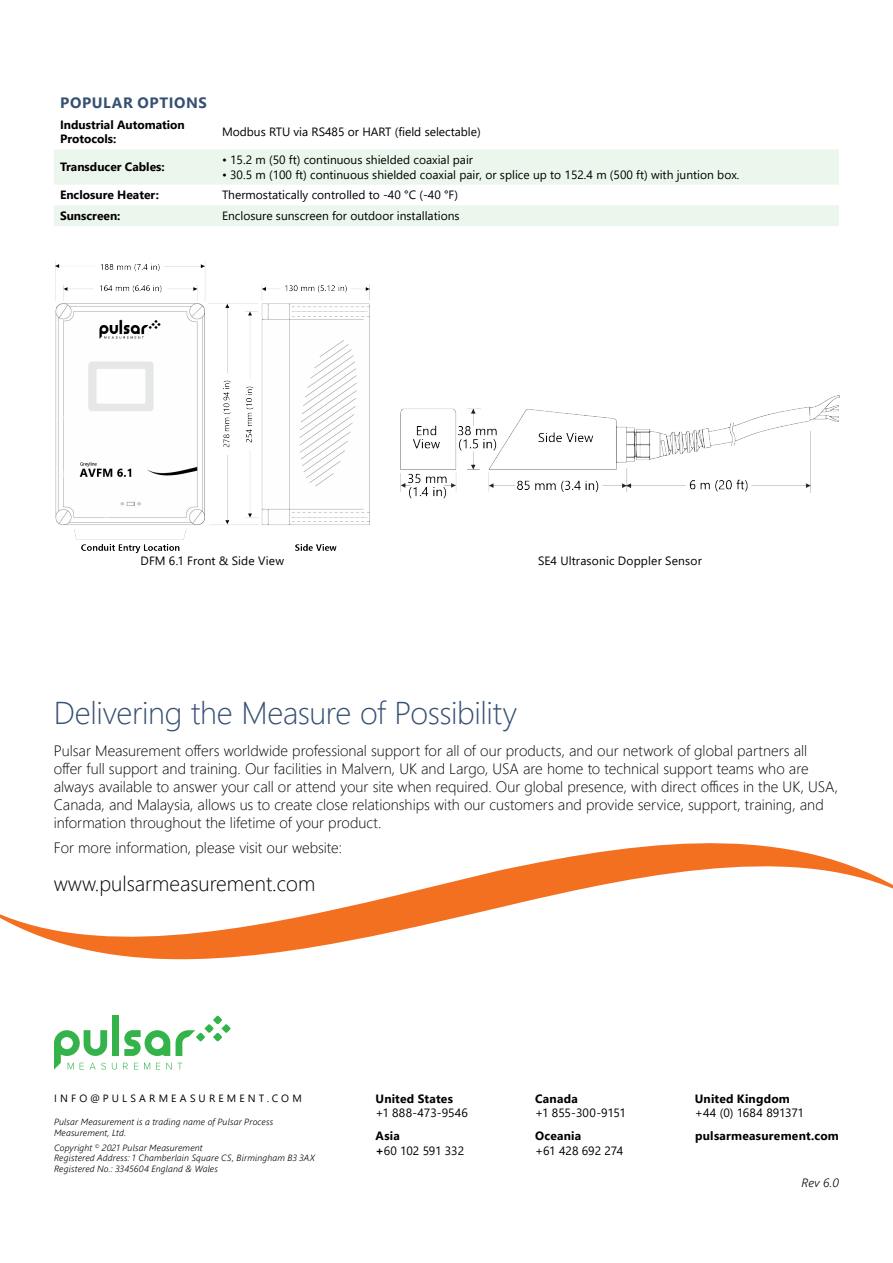
<style>
.page{position:relative;width:893px;height:1263px;background:#fff}
.page>*{position:absolute;margin:0;border:0;box-sizing:border-box;transform-origin:0 0}
.t1{font:300 31.5px "Segoe UI";letter-spacing:-.015em;color:#365072}
.t2{font:300 21px "Segoe UI";color:#000}
.t3{font:300 15px/18px "Segoe UI";color:#000}
.t4{font:700 15px "Segoe UI";letter-spacing:.04em;color:#365072}
.t5{font:12px/14.4px "Segoe UI";color:#000}
.t6{font:700 12px/14.4px "Segoe UI";color:#000}
.t7{font:700 12px "Segoe UI";letter-spacing:.02em;color:#000}
.t8{font:12px "Segoe UI";letter-spacing:.02em;color:#000}
.t9{font:italic 300 12px "Segoe UI";color:#000}
.t10{font:10.5px "Segoe UI";letter-spacing:.3em;color:#000}
.t11{font:italic 300 9px/10.5px "Segoe UI";letter-spacing:.02em;color:#000}
.s1{font-weight:700}
</style>
<div class="page">
<svg style="left:0;top:843px;width:893px;height:116px"></svg>
<div style="left:112px;top:1016px;width:7px;height:40px;background:#33b34a"></div>
<svg style="left:124px;top:1030px;width:46px;height:26px"></svg>
<svg style="left:176px;top:1016px;width:55px;height:40px"></svg>
<svg style="left:54px;top:1030px;width:63px;height:39px"></svg>
<svg style="left:123px;top:1063px;width:5px;height:6px"></svg>
<svg style="left:134px;top:1063px;width:4px;height:6px"></svg>
<svg style="left:144px;top:1063px;width:6px;height:6px"></svg>
<svg style="left:156px;top:1063px;width:4px;height:6px"></svg>
<svg style="left:166px;top:1063px;width:16px;height:6px"></svg>
<svg style="left:54px;top:149px;width:785px;height:77px;fill:#ebf7ed"></svg>
<img style="left:400px;top:396px;width:440px;height:103px">
<img style="left:55px;top:262px;width:314px;height:291px">
<p class="t4" style="left:60px;top:89px;width:148px">POPULAR OPTIONS</p>
<p class="t6" style="left:60px;top:117px;width:126px">Industrial Automation<br>Protocols:</p>
<p class="t5" style="left:222px;top:124px;width:260px">Modbus RTU via RS485 or HART (field selectable)</p>
<p class="t6" style="left:60px;top:159px;width:106px">Transducer Cables:</p>
<p class="t5" style="left:222px;top:152px;width:253px">• 15.2 m (50 ft) continuous shielded coaxial pair</p>
<p class="t5" style="left:222px;top:166px;width:519px">• 30.5 m (100 ft) continuous shielded coaxial pair, or splice up to 152.4 m (500 ft) with juntion box.</p>
<p class="t6" style="left:60px;top:187px;width:100px">Enclosure Heater:</p>
<p class="t5" style="left:222px;top:187px;width:238px">Thermostatically controlled to -40 °C (-40 °F)</p>
<p class="t6" style="left:60px;top:208px;width:62px">Sunscreen:</p>
<p class="t5" style="left:222px;top:208px;width:239px">Enclosure sunscreen for outdoor installations</p>
<p class="t5" style="left:140px;top:552px;width:145px">DFM 6.1 Front &amp; Side View</p>
<p class="t5" style="left:538px;top:552px;width:165px">SE4 Ultrasonic Doppler Sensor</p>
<h1 class="t1" style="left:54px;top:683px;width:465px">Delivering the Measure of Possibility</h1>
<p class="t3" style="left:54px;top:740px;width:786px">Pulsar Measurement offers worldwide professional support for all of our products, and our network of global partners all offer full support and training. Our facilities in Malvern, UK and Largo, USA are home to technical support teams who are always available to answer your call or attend your site when required. Our global presence, with direct offices in the UK, USA, Canada, and Malaysia, allows us to create close relationships with our customers and provide service, support, training, and information throughout the lifetime of your product.</p>
<p class="t3" style="left:54px;top:837px;width:290px">For more information, please visit our website:</p>
<h2 class="t2" style="left:54px;top:864px;width:263px">www.pulsarmeasurement.com</h2>
<p class="t10" style="left:54px;top:1088px;width:249px">INFO@PULSARMEASUREMENT.COM</p>
<p class="t6" style="left:695px;top:1090px;width:97px">United Kingdom</p>
<p class="t5" style="left:695px;top:1104px;width:111px">+44 (0) 1684 891371</p>
<p class="t6" style="left:375px;top:1090px;width:79px">United States</p>
<p class="t8" style="left:375px;top:1101px;width:94px">+1 888-473-9546</p>
<p class="t6" style="left:535px;top:1090px;width:44px">Canada</p>
<p class="t5" style="left:535px;top:1104px;width:92px">+1 855-300-9151</p>
<p class="t11" style="left:54px;top:1115px;width:221px">Pulsar Measurement is a trading name of Pulsar Process<br>Measurement, Ltd.</p>
<p class="t11" style="left:54px;top:1141px;width:263px">Copyright <sup>©</sup> 2021 Pulsar Measurement<br>Registered Address: 1 Chamberlain Square CS, Birmingham B3 3AX<br>Registered No.: 3345604 England &amp; Wales</p>
<p class="t5" style="left:375px;top:1128px;width:90px"><span class="s1">Asia<br>+</span>60 102 591 332</p>
<p class="t7" style="left:695px;top:1125px;width:145px">pulsarmeasurement.com</p>
<p class="t6" style="left:535px;top:1128px;width:48px">Oceania</p>
<p class="t5" style="left:535px;top:1142px;width:90px">+61 428 692 274</p>
<p class="t9" style="left:801px;top:1171px;width:39px">Rev 6.0</p>
</div>
